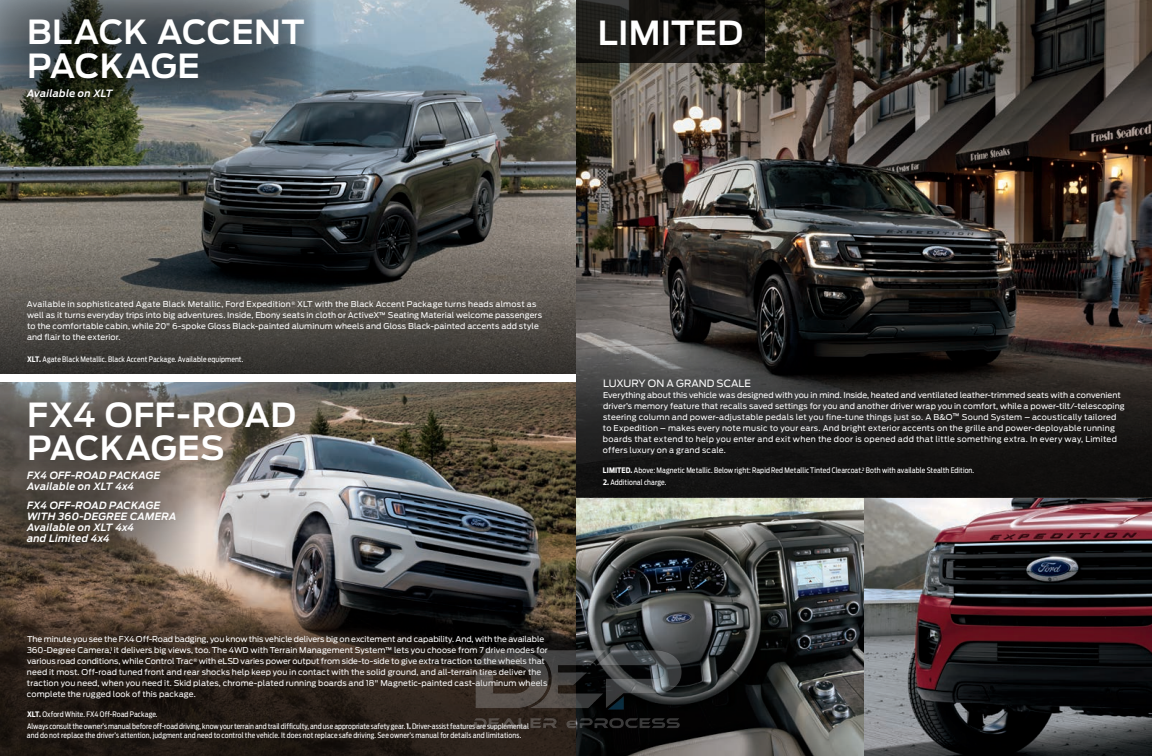
<style>
.page{position:relative;width:1152px;height:756px;background:#fff}
.page>*{position:absolute;margin:0;border:0;box-sizing:border-box;transform-origin:0 0}
.t1{font:600 33px/33.2px "Ford Antenna";letter-spacing:.005em;color:#fff}
.t2{font:italic 600 10px/11px "Ford Antenna";letter-spacing:.01em;color:#fff}
.t3{font:10px "Ford Antenna";letter-spacing:-.005em;color:#fff}
.t4{font:8px/11px "Ford Antenna";letter-spacing:.01em;color:#fff}
.t5{font:7.5px/12.5px "Ford Antenna Cond";letter-spacing:.01em;color:#fff}
.s1{font-weight:500;font-size:6.5px}
.s2{font-weight:700}
</style>
<div class="page">
<img style="left:0;top:0;width:576px;height:228px">
<img style="left:576px;top:0;width:576px;height:756px">
<img style="left:211px;top:478px;width:365px;height:124px">
<svg style="left:309px;top:382px;width:267px;height:96px;background:#5c574b"></svg>
<svg style="left:0;top:228px;width:576px;height:146px;background:#494642"></svg>
<svg style="left:576px;top:344px;width:576px;height:154px;background:#22201f"></svg>
<svg style="left:0;top:602px;width:576px;height:154px;background:#2d231b"></svg>
<svg style="left:0;top:478px;width:211px;height:124px;background:#6d6054"></svg>
<svg style="left:0;top:0;width:328px;height:122px;background:#4b5558"></svg>
<svg style="left:0;top:382px;width:309px;height:96px;background:#69645f"></svg>
<svg style="left:576px;top:0;width:189px;height:63px;background:#161512"></svg>
<img style="left:461px;top:630px;width:230px;height:115px">
<h1 class="t1" style="left:27px;top:12px;width:279px">BLACK ACCENT<br>PACKAGE</h1>
<p class="t2" style="left:27px;top:86px;width:87px">Available on XLT</p>
<h1 class="t1" style="left:598px;top:13px;width:147px">LIMITED</h1>
<p class="t4" style="left:27px;top:298px;width:517px">Available in sophisticated Agate Black Metallic, Ford Expedition<sup>®</sup> XLT with the Black Accent Package turns heads almost as well as it turns everyday trips into big adventures. Inside, Ebony seats in cloth or ActiveX<span class="s1">™</span> Seating Material welcome passengers to the comfortable cabin, while 20" 6-spoke Gloss Black-painted aluminum wheels and Gloss Black-painted accents add style and flair to the exterior.</p>
<p class="t5" style="left:27px;top:352px;width:218px"><span class="s2">XLT.</span> Agate Black Metallic. Black Accent Package. Available equipment.</p>
<h1 class="t1" style="left:27px;top:395px;width:271px">FX4 OFF-ROAD<br>PACKAGES</h1>
<p class="t2" style="left:27px;top:469px;width:135px">FX4 OFF-ROAD PACKAGE<br>Available on XLT 4x4</p>
<p class="t2" style="left:27px;top:499px;width:151px">FX4 OFF-ROAD PACKAGE<br>WITH 360-DEGREE CAMERA<br>Available on XLT 4x4<br>and Limited 4x4</p>
<p class="t4" style="left:27px;top:633px;width:522px">The minute you see the FX4 Off-Road badging, you know this vehicle delivers big on excitement and capability. And, with the available 360-Degree Camera,<sup>1</sup> it delivers big views, too. The 4WD with Terrain Management System<span class="s1">™</span> lets you choose from 7 drive modes for various road conditions, while Control Trac<sup>®</sup> with eLSD varies power output from side-to-side to give extra traction to the wheels that need it most. Off-road tuned front and rear shocks help keep you in contact with the solid ground, and all-terrain tires deliver the traction you need, when you need it. Skid plates, chrome-plated running boards and 18" Magnetic-painted cast-aluminum wheels complete the rugged look of this package.</p>
<p class="t5" style="left:27px;top:707px;width:503px"><span class="s2">XLT.</span> Oxford White. FX4 Off-Road Package.<br>Always consult the owner’s manual before off-road driving, know your terrain and trail difficulty, and use appropriate safety gear. <span class="s2">1.</span> Driver-assist features are supplemental</p>
<p class="t5" style="left:27px;top:728px;width:496px">and do not replace the driver’s attention, judgment and need to control the vehicle. It does not replace safe driving. See owner’s manual for details and limitations.</p>
<p class="t3" style="left:603px;top:374px;width:149px">LUXURY ON A GRAND SCALE</p>
<p class="t4" style="left:603px;top:388px;width:523px">Everything about this vehicle was designed with you in mind. Inside, heated and ventilated leather-trimmed seats with a convenient driver’s memory feature that recalls saved settings for you and another driver wrap you in comfort, while a power-tilt/-telescoping steering column and power-adjustable pedals let you fine-tune things just so. A B&amp;O<span class="s1">™</span> Sound System – acoustically tailored to Expedition – makes every note music to your ears. And bright exterior accents on the grille and power-deployable running boards that extend to help you enter and exit when the door is opened add that little something extra. In every way, Limited offers luxury on a grand scale.</p>
<p class="t5" style="left:603px;top:463px;width:373px"><span class="s2">LIMITED.</span> Above: Magnetic Metallic. Below right: Rapid Red Metallic Tinted Clearcoat.<sup>2</sup> Both with available Stealth Edition.</p>
<p class="t5" style="left:603px;top:476px;width:65px"><span class="s2">2.</span> Additional charge.</p>
</div>
